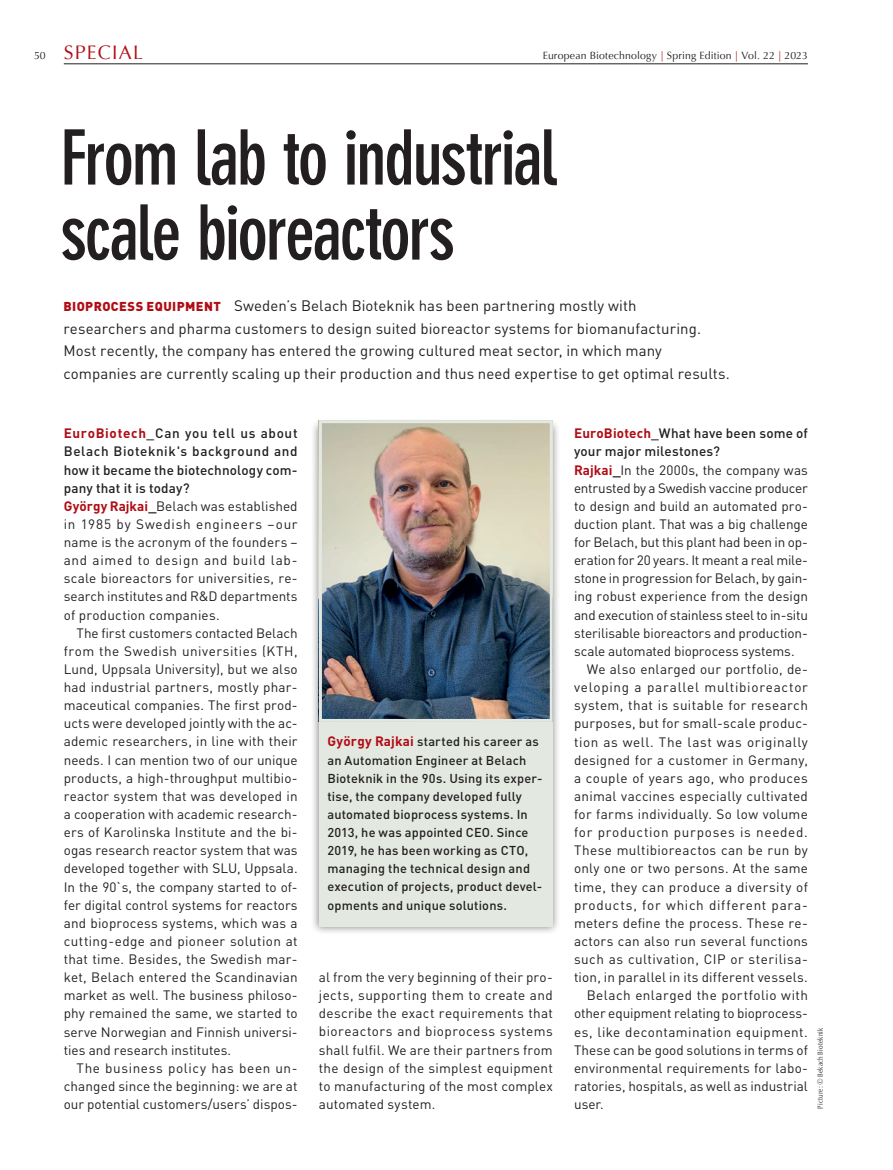
<style>
.page{position:relative;width:893px;height:1170px;background:#fff}
.page>*{position:absolute;margin:0;border:0;box-sizing:border-box;transform-origin:0 0}
.t1{font:700 condensed 75px/75px "DIN Neuzeit Grotesk";letter-spacing:-.03em;color:#231f20}
.t2{font:19.5px "Optima";letter-spacing:.065em;color:#b00d15}
.t3{font:15px/22.5px "DIN";letter-spacing:.005em;color:#231f20}
.t4{font:13.5px/18.1px "DIN";letter-spacing:.015em;color:#231f20;text-align:justify}
.t5{font:13.5px "DIN";letter-spacing:-.01em;color:#231f20}
.t6{font:13.5px "DIN";letter-spacing:-.015em;color:#231f20}
.t7{font:13.5px "DIN";letter-spacing:-.005em;color:#231f20}
.t8{font:13.5px "DIN";letter-spacing:.05em;color:#231f20}
.t9{font:500 13.5px "DIN";letter-spacing:.01em;color:#231f20}
.t10{font:13.5px "DIN";letter-spacing:.035em;color:#231f20}
.t11{font:13.5px "DIN";letter-spacing:.055em;color:#231f20}
.t12{font:13.5px "DIN";letter-spacing:.045em;color:#231f20}
.t13{font:500 12.75px/18.1px "DIN";letter-spacing:.015em;color:#231f20}
.t14{font:10.5px "Optima";letter-spacing:.01em;color:#231f20}
.t15{font:300 condensed 7.5px "Optima Nova LT Pro";letter-spacing:.02em;color:#231f20}
.s1{font-size:10.5px;color:#231f20}
.s2{color:#b00d15}
.s3{font-weight:900;font-size:12.75px;color:#b00d15}
.s4{font-weight:700;color:#b00d15}
.s5{font-weight:500}
.s6{font-weight:700}
.s7{font-weight:700;font-size:13.5px;color:#b00d15}
</style>
<div class="page">
<hr style="left:64px;top:63px;width:744px;height:1px;background:#231f20">
<div style="left:311px;top:418px;width:250px;height:517px;background:#231f20;opacity:.55"></div>
<div style="left:319px;top:426px;width:234px;height:501px;background:#e3e8e1"></div>
<img style="left:323px;top:424px;width:226px;height:294px">
<div style="left:319px;top:420px;width:234px;height:302px;border:3px solid #e3e8e1"></div>
<h2 class="t2" style="left:34px;top:41px;width:110px"><span class="s1">50</span> SPECIAL</h2>
<p class="t14" style="left:543px;top:50px;width:267px">European Biotechnology <span class="s2">|</span> Spring Edition <span class="s2">|</span> Vol. 22 <span class="s2">|</span> 2023</p>
<h1 class="t1" style="left:60px;top:121px;width:498px">From lab to industrial scale bioreactors</h1>
<p class="t3" style="left:63px;top:294px;width:668px"><span class="s3">BIOPROCESS EQUIPMENT</span> Sweden’s Belach Bioteknik has been partnering mostly with<br>researchers and pharma customers to design suited bioreactor systems for biomanufacturing.<br>Most recently, the company has entered the growing cultured meat sector, in which many companies are currently scaling up their production and thus need expertise to get optimal results.</p>
<p class="t4" style="left:64px;top:424px;width:235px;text-align:left"><span class="s4">EuroBiotech</span><span class="s5">_Can you tell us about Belach Bioteknik's background and how it became the biotechnology com&shy;pany that it is today?<br></span><span class="s4">György Rajkai</span><span class="s6">_</span>Belach was established in 1985 by Swedish engineers –our name is the acronym of the founders – and aimed to design and build lab&shy;scale bioreactors for universities, re&shy;search institutes and R&amp;D departments of production companies.</p>
<p class="t4" style="left:64px;top:623px;width:235px;text-indent:13px">The first customers contacted Belach from the Swedish universities (KTH, Lund, Uppsala University), but we also had industrial partners, mostly phar&shy;maceutical companies. The first prod&shy;ucts were developed jointly with the ac&shy;ademic researchers, in line with their needs. I can mention two of our unique products, a high-throughput multibio&shy;reactor system that was developed in a cooperation with academic research&shy;ers of Karolinska Institute and the bi&shy;ogas research reactor system that was developed together with SLU, Uppsala.<br>In the 90`s, the company started to of&shy;fer digital control systems for reactors and bioprocess systems, which was a cutting-edge and pioneer solution at that time. Besides, the Swedish mar&shy;ket, Belach entered the Scandinavian market as well. The business philoso&shy;phy remained the same, we started to serve Norwegian and Finnish universi&shy;ties and research institutes.</p>
<p class="t4" style="left:64px;top:1058px;width:235px;text-indent:13px">The business policy has been un&shy;changed since the beginning: we are at our potential customers/users’ dispos-</p>
<p class="t13" style="left:327px;top:732px;width:217px"><span class="s7">György Rajkai</span> started his career as an Automation Engineer at Belach Bioteknik in the 90s. Using its exper&shy;tise, the company developed fully automated bioprocess systems. In 2013, he was appointed CEO. Since 2019, he has been working as CTO, managing the technical design and execution of projects, product devel&shy;opments and unique solutions.</p>
<p class="t4" style="left:319px;top:967px;width:235px">al from the very beginning of their pro&shy;jects, supporting them to create and describe the exact requirements that bioreactors and bioprocess systems shall fulfil. We are their partners from the design of the simplest equipment to manufacturing of the most complex automated system.</p>
<p class="t9" style="left:574px;top:425px;width:235px"><span class="s4">EuroBiotech</span>_What have been some of</p>
<p class="t9" style="left:574px;top:443px;width:147px">your major milestones?</p>
<p class="t4" style="left:574px;top:460px;width:235px"><span class="s4">Rajkai</span><span class="s6">_</span>In the 2000s, the company was</p>
<p class="t6" style="left:574px;top:479px;width:235px">entrusted by a Swedish vaccine producer</p>
<p class="t4" style="left:574px;top:496px;width:235px">to design and build an automated pro-</p>
<p class="t7" style="left:574px;top:515px;width:235px">duction plant. That was a big challenge</p>
<p class="t5" style="left:574px;top:533px;width:235px">for Belach, but this plant had been in op-</p>
<p class="t6" style="left:574px;top:552px;width:235px">eration for 20 years. It meant a real mile-</p>
<p class="t5" style="left:574px;top:570px;width:235px">stone in progression for Belach, by gain-</p>
<p class="t4" style="left:574px;top:587px;width:235px">ing robust experience from the design</p>
<p class="t6" style="left:574px;top:606px;width:235px">and execution of stainless steel to in-situ</p>
<p class="t5" style="left:574px;top:624px;width:235px">sterilisable bioreactors and production-</p>
<p class="t5" style="left:574px;top:642px;width:222px">scale automated bioprocess systems.</p>
<p class="t4" style="left:587px;top:659px;width:223px">We also enlarged our portfolio, de-</p>
<p class="t11" style="left:574px;top:678px;width:235px">veloping a parallel multibioreactor</p>
<p class="t4" style="left:574px;top:696px;width:235px">system, that is suitable for research</p>
<p class="t4" style="left:574px;top:714px;width:235px">purposes, but for small-scale produc-</p>
<p class="t12" style="left:574px;top:733px;width:235px">tion as well. The last was originally</p>
<p class="t4" style="left:574px;top:750px;width:235px">designed for a customer in Germany,</p>
<p class="t4" style="left:574px;top:768px;width:235px">a couple of years ago, who produces</p>
<p class="t4" style="left:574px;top:786px;width:235px">animal vaccines especially cultivated</p>
<p class="t4" style="left:574px;top:804px;width:235px">for farms individually. So low volume</p>
<p class="t8" style="left:574px;top:823px;width:235px">for production purposes is needed.</p>
<p class="t4" style="left:574px;top:841px;width:235px">These multibioreactos can be run by</p>
<p class="t4" style="left:574px;top:859px;width:235px">only one or two persons. At the same</p>
<p class="t4" style="left:574px;top:877px;width:235px">time, they can produce a diversity of</p>
<p class="t8" style="left:574px;top:896px;width:233px">products, for which different para-</p>
<p class="t4" style="left:574px;top:913px;width:235px">meters define the process. These re-</p>
<p class="t4" style="left:574px;top:931px;width:235px">actors can also run several functions</p>
<p class="t10" style="left:574px;top:950px;width:235px">such as cultivation, CIP or sterilisa-</p>
<p class="t4" style="left:574px;top:967px;width:235px">tion, in parallel in its different vessels.</p>
<p class="t4" style="left:587px;top:985px;width:223px">Belach enlarged the portfolio with</p>
<p class="t7" style="left:574px;top:1005px;width:235px">other equipment relating to bioprocess-</p>
<p class="t4" style="left:574px;top:1022px;width:235px">es, like decontamination equipment.</p>
<p class="t4" style="left:574px;top:1040px;width:235px">These can be good solutions in terms of</p>
<p class="t4" style="left:574px;top:1058px;width:235px">environmental requirements for labo-</p>
<p class="t4" style="left:574px;top:1076px;width:235px">ratories, hospitals, as well as industrial</p>
<p class="t4" style="left:574px;top:1094px;width:31px">user.</p>
<p class="t15" style="left:816px;top:1108px;width:83px;rotate:-90deg">Picture: © Bekach Bioteknik</p>
</div>
